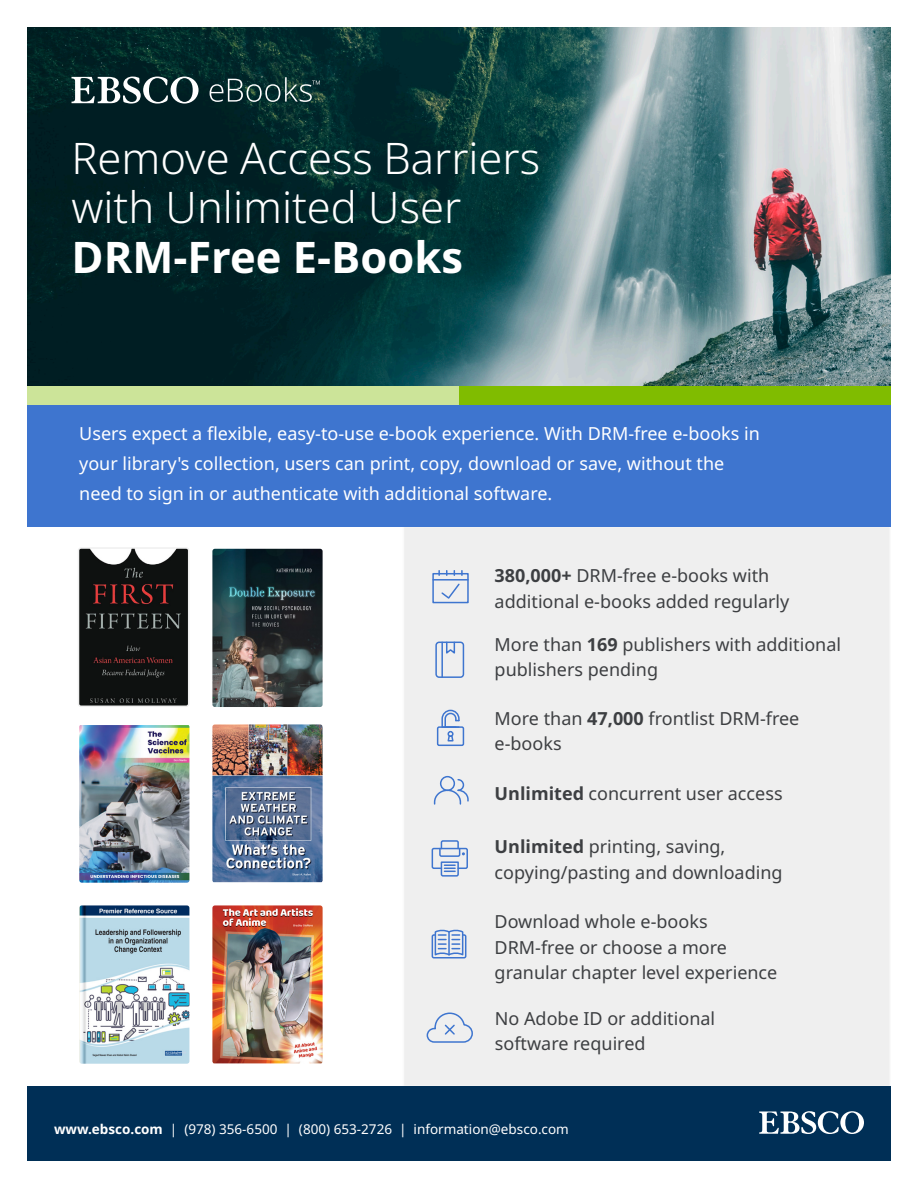
<style>
.page{position:relative;width:918px;height:1188px;background:#fff}
.page>*{position:absolute;margin:0;border:0;box-sizing:border-box;transform-origin:0 0}
.H1{font:300 43.5px/49.5px "Noto Sans";color:#fff}
.Paragraph{font:18px/25.5px "Noto Sans";color:#3d3f42}
.Paragraph-White{font:18px/30px "Noto Sans";color:#fff}
.t1{font:13.5px "Noto Sans";color:#fff}
.s1{font-weight:700}
</style>
<div class="page">
<div style="left:403px;top:526px;width:488px;height:561px;background:#efefef;border:2px solid #fafafa"></div>
<img style="left:27px;top:27px;width:864px;height:359px">
<svg style="left:72px;top:77px;width:127px;height:27px"></svg>
<svg style="left:210px;top:77px;width:110px;height:25px;background:#325352"></svg>
<div style="left:27px;top:395px;width:864px;height:131px;background:#3e75cf"></div>
<div style="left:27px;top:386px;width:432px;height:18px;background:#cce499"></div>
<div style="left:459px;top:386px;width:432px;height:18px;background:#80bc00"></div>
<div style="left:28px;top:1086px;width:863px;height:75px;background:#002f56"></div>
<div style="left:432px;top:573px;width:37px;height:30px;border:2px solid #3e75cf"></div>
<hr style="left:433px;top:579px;width:35px;height:2px;background:#3e75cf">
<svg style="left:441px;top:583px;width:19px;height:16px"></svg>
<div style="left:435px;top:642px;width:29px;height:36px;border:2px solid #3e75cf;border-radius:3px"></div>
<hr style="left:441px;top:642px;width:2px;height:35px;background:#3e75cf">
<svg style="left:445px;top:641px;width:11px;height:13px"></svg>
<div style="left:437px;top:726px;width:27px;height:20px;border:2px solid #3e75cf;border-radius:2px"></div>
<svg style="left:441px;top:709px;width:19px;height:33px"></svg>
<div style="left:440px;top:776px;width:15px;height:15px;border:2px solid #3e75cf;border-radius:50%"></div>
<svg style="left:433px;top:778px;width:36px;height:27px"></svg>
<div style="left:432px;top:848px;width:36px;height:21px;border:2px solid #3e75cf;border-radius:2px"></div>
<svg style="left:438px;top:840px;width:27px;height:37px"></svg>
<div style="left:432px;top:934px;width:34px;height:24px;border:2px solid #3e75cf;border-radius:2px"></div>
<svg style="left:434px;top:930px;width:31px;height:27px"></svg>
<svg style="left:426px;top:1012px;width:47px;height:31px"></svg>
<img style="left:81px;top:550px;width:105px;height:154px">
<div style="left:78px;top:547px;width:111px;height:160px;border:2px solid #efefef;border-radius:3px"></div>
<img style="left:79px;top:725px;width:110px;height:158px">
<img style="left:79px;top:905px;width:110px;height:159px">
<img style="left:212px;top:549px;width:111px;height:158px">
<img style="left:212px;top:724px;width:111px;height:158px">
<img style="left:212px;top:905px;width:111px;height:158px">
<svg style="left:759px;top:1111px;width:105px;height:23px"></svg>
<p class="H1" style="left:72px;top:134px;width:470px">Remove Access Barriers with Unlimited User<br><span class="s1">DRM-Free E-Books</span></p>
<p class="Paragraph-White" style="left:79px;top:419px;width:682px">Users expect a flexible, easy-to-use e-book experience. With DRM-free e-books in your library's collection, users can print, copy, download or save, without the need to sign in or authenticate with additional software.</p>
<p class="Paragraph" style="left:495px;top:563px;width:296px"><span class="s1">380,000+</span> DRM-free e-books with additional e-books added regularly</p>
<p class="Paragraph" style="left:495px;top:632px;width:348px">More than <span class="s1">169</span> publishers with additional publishers pending</p>
<p class="Paragraph" style="left:495px;top:706px;width:306px">More than <span class="s1">47,000</span> frontlist DRM-free e-books</p>
<p class="Paragraph" style="left:495px;top:781px;width:290px"><span class="s1">Unlimited</span> concurrent user access</p>
<p class="Paragraph" style="left:495px;top:834px;width:290px"><span class="s1">Unlimited</span> printing, saving, copying/pasting and downloading</p>
<p class="Paragraph" style="left:495px;top:909px;width:284px">Download whole e-books<br>DRM-free or choose a more granular chapter level experience</p>
<p class="Paragraph" style="left:495px;top:1006px;width:222px">No Adobe ID or additional software required</p>
<p class="t1" style="left:54px;top:1120px;width:516px"><span class="s1">www.ebsco.com</span> | (978) 356-6500 | (800) 653-2726 | information@ebsco.com</p>
</div>
